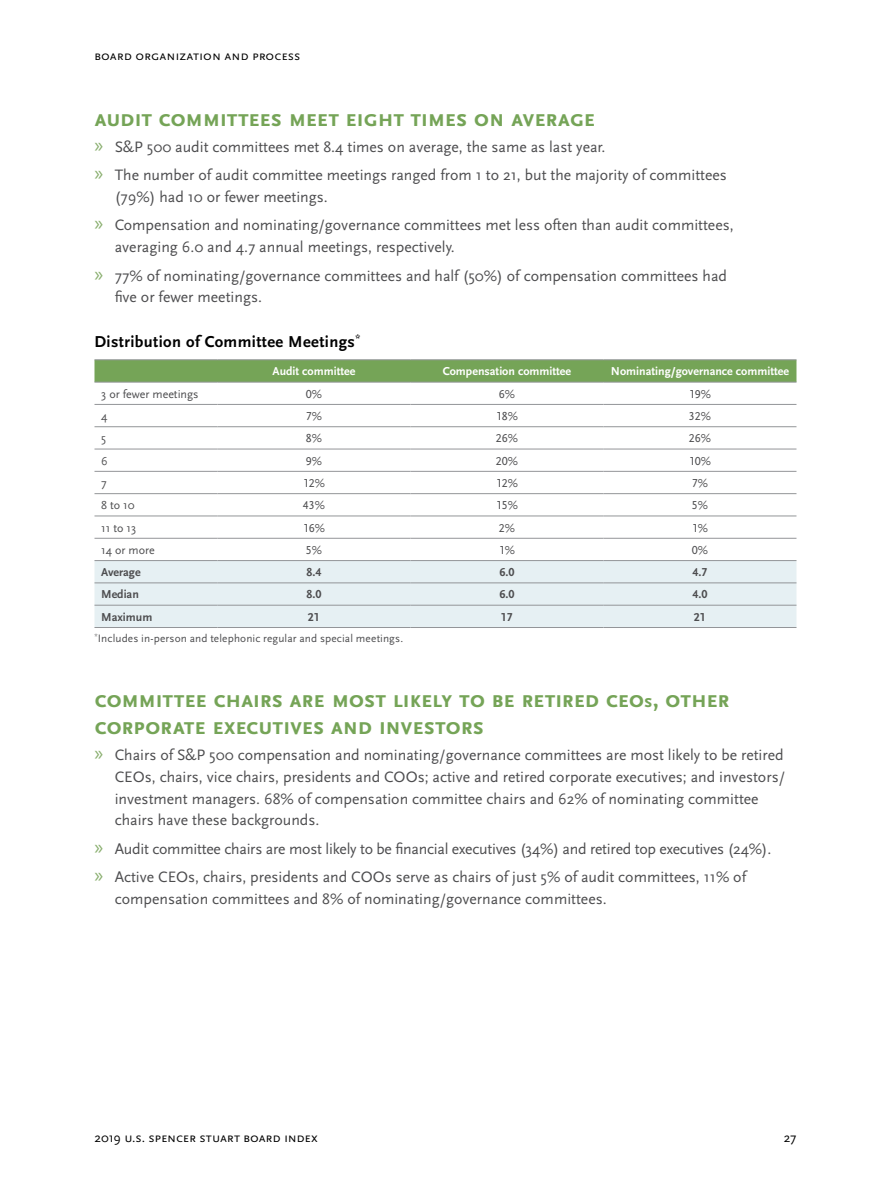
<style>
.page{position:relative;width:891px;height:1188px;background:#fff}
.page>*{position:absolute;margin:0;border:0;box-sizing:border-box;transform-origin:0 0}
.t1{font:700 24px/27px "Scala Sans Pro";letter-spacing:-.02em;color:#75a457}
.t2{font:700 16.5px "Scala Sans Pro";letter-spacing:.025em;color:#000}
.t3{font:15.75px/28.5px "Scala Sans Pro";color:#4d4d4f}
.t4{font:13.5px "Scala Sans Pro";color:#000}
.t5{font:12px "Scala Sans Pro";color:#4d4d4f}
.t6{font:700 12px "Scala Sans Pro";color:#fff}
.t7{font:700 12px "Scala Sans Pro";color:#4d4d4f}
.t8{font:11.25px "Scala Sans Pro";letter-spacing:.015em;color:#4d4d4f}
.s1{font-family:"Myriad Pro";font-size:21px;color:#88ae6d}
.s2{font-size:18px}
</style>
<div class="page">
<svg style="left:94px;top:360px;width:702px;height:22px;background:#76a359"></svg>
<div style="left:94px;top:561px;width:702px;height:66px;background:#e6f0f3"></div>
<hr style="left:94px;top:404px;width:124px;height:1px;background:#939598">
<hr style="left:218px;top:404px;width:193px;height:1px;background:#939598">
<hr style="left:411px;top:404px;width:193px;height:1px;background:#939598">
<hr style="left:603px;top:404px;width:194px;height:1px;background:#939598">
<hr style="left:94px;top:426px;width:124px;height:1px;background:#939598">
<hr style="left:218px;top:426px;width:193px;height:1px;background:#939598">
<hr style="left:411px;top:426px;width:193px;height:1px;background:#939598">
<hr style="left:603px;top:426px;width:194px;height:1px;background:#939598">
<hr style="left:94px;top:449px;width:124px;height:1px;background:#939598">
<hr style="left:218px;top:449px;width:193px;height:1px;background:#939598">
<hr style="left:411px;top:449px;width:193px;height:1px;background:#939598">
<hr style="left:603px;top:449px;width:194px;height:1px;background:#939598">
<hr style="left:94px;top:471px;width:124px;height:1px;background:#939598">
<hr style="left:218px;top:471px;width:193px;height:1px;background:#939598">
<hr style="left:411px;top:471px;width:193px;height:1px;background:#939598">
<hr style="left:603px;top:471px;width:194px;height:1px;background:#939598">
<hr style="left:94px;top:493px;width:124px;height:1px;background:#939598">
<hr style="left:218px;top:493px;width:193px;height:1px;background:#939598">
<hr style="left:411px;top:493px;width:193px;height:1px;background:#939598">
<hr style="left:603px;top:493px;width:194px;height:1px;background:#939598">
<hr style="left:94px;top:516px;width:124px;height:1px;background:#939598">
<hr style="left:218px;top:516px;width:193px;height:1px;background:#939598">
<hr style="left:411px;top:516px;width:193px;height:1px;background:#939598">
<hr style="left:603px;top:516px;width:194px;height:1px;background:#939598">
<hr style="left:94px;top:538px;width:124px;height:1px;background:#939598">
<hr style="left:218px;top:538px;width:193px;height:1px;background:#939598">
<hr style="left:411px;top:538px;width:193px;height:1px;background:#939598">
<hr style="left:603px;top:538px;width:194px;height:1px;background:#939598">
<hr style="left:94px;top:583px;width:124px;height:1px;background:#939598">
<hr style="left:218px;top:583px;width:193px;height:1px;background:#939598">
<hr style="left:411px;top:583px;width:193px;height:1px;background:#939598">
<hr style="left:603px;top:583px;width:194px;height:1px;background:#939598">
<hr style="left:94px;top:605px;width:124px;height:1px;background:#939598">
<hr style="left:218px;top:605px;width:193px;height:1px;background:#939598">
<hr style="left:411px;top:605px;width:193px;height:1px;background:#939598">
<hr style="left:603px;top:605px;width:194px;height:1px;background:#939598">
<hr style="left:94px;top:359px;width:124px;height:1px;background:#939598">
<hr style="left:218px;top:359px;width:193px;height:1px;background:#939598">
<hr style="left:411px;top:359px;width:193px;height:1px;background:#939598">
<hr style="left:603px;top:359px;width:194px;height:1px;background:#939598">
<hr style="left:94px;top:382px;width:124px;height:1px;background:#939598">
<hr style="left:218px;top:382px;width:193px;height:1px;background:#939598">
<hr style="left:411px;top:382px;width:193px;height:1px;background:#939598">
<hr style="left:603px;top:382px;width:194px;height:1px;background:#939598">
<hr style="left:94px;top:560px;width:124px;height:1px;background:#939598">
<hr style="left:218px;top:560px;width:193px;height:1px;background:#939598">
<hr style="left:411px;top:560px;width:193px;height:1px;background:#939598">
<hr style="left:603px;top:560px;width:194px;height:1px;background:#939598">
<hr style="left:94px;top:627px;width:124px;height:1px;background:#939598">
<hr style="left:218px;top:627px;width:193px;height:1px;background:#939598">
<hr style="left:411px;top:627px;width:193px;height:1px;background:#939598">
<hr style="left:603px;top:627px;width:194px;height:1px;background:#939598">
<p class="t4" style="left:94px;top:48px;width:207px">board organization and process</p>
<h1 class="t1" style="left:94px;top:104px;width:502px">Audit committees meet eight times on average</h1>
<p class="t3" style="left:94px;top:132px;width:634px"><span class="s1">»</span> S&amp;P 500 audit committees met 8.4 times on average, the same as last year.<br><span class="s1">»</span> The number of audit committee meetings ranged from 1 to 21, but the majority of committees</p>
<p class="t3" style="left:94px;top:183px;width:641px;text-indent:20px">(79%) had 10 or fewer meetings.<br><span class="s1">»</span> Compensation and nominating/governance committees met less often than audit committees,</p>
<p class="t3" style="left:94px;top:233px;width:634px;text-indent:20px">averaging 6.0 and 4.7 annual meetings, respectively.<br><span class="s1">»</span> 77% of nominating/governance committees and half (50%) of compensation committees had</p>
<p class="t3" style="left:115px;top:283px;width:149px">five or fewer meetings.</p>
<p class="t2" style="left:94px;top:332px;width:267px">Distribution of Committee Meetings<sup>*</sup></p>
<p class="t6" style="left:273px;top:364px;width:84px">Audit committee</p>
<p class="t6" style="left:443px;top:364px;width:130px">Compensation committee</p>
<p class="t6" style="left:611px;top:364px;width:180px">Nominating/governance committee</p>
<p class="t5" style="left:101px;top:387px;width:99px">3 or fewer meetings</p>
<p class="t5" style="left:306px;top:387px;width:18px">0%</p>
<p class="t5" style="left:499px;top:387px;width:18px">6%</p>
<p class="t5" style="left:689px;top:387px;width:24px">19%</p>
<p class="t5" style="left:101px;top:409px;width:7px">4</p>
<p class="t5" style="left:306px;top:409px;width:18px">7%</p>
<p class="t5" style="left:496px;top:409px;width:24px">18%</p>
<p class="t5" style="left:689px;top:409px;width:24px">32%</p>
<p class="t5" style="left:101px;top:431px;width:6px">5</p>
<p class="t5" style="left:306px;top:431px;width:18px">8%</p>
<p class="t5" style="left:496px;top:431px;width:24px">26%</p>
<p class="t5" style="left:689px;top:431px;width:24px">26%</p>
<p class="t5" style="left:101px;top:454px;width:8px">6</p>
<p class="t5" style="left:306px;top:454px;width:18px">9%</p>
<p class="t5" style="left:496px;top:454px;width:24px">20%</p>
<p class="t5" style="left:689px;top:454px;width:24px">10%</p>
<p class="t5" style="left:101px;top:476px;width:7px">7</p>
<p class="t5" style="left:303px;top:476px;width:24px">12%</p>
<p class="t5" style="left:496px;top:476px;width:24px">12%</p>
<p class="t5" style="left:692px;top:476px;width:18px">7%</p>
<p class="t5" style="left:101px;top:498px;width:35px">8 to 10</p>
<p class="t5" style="left:303px;top:498px;width:24px">43%</p>
<p class="t5" style="left:496px;top:498px;width:24px">15%</p>
<p class="t5" style="left:692px;top:498px;width:18px">5%</p>
<p class="t5" style="left:101px;top:521px;width:37px">11 to 13</p>
<p class="t5" style="left:303px;top:521px;width:24px">16%</p>
<p class="t5" style="left:499px;top:521px;width:18px">2%</p>
<p class="t5" style="left:692px;top:521px;width:18px">1%</p>
<p class="t5" style="left:101px;top:543px;width:55px">14 or more</p>
<p class="t5" style="left:306px;top:543px;width:18px">5%</p>
<p class="t5" style="left:499px;top:543px;width:18px">1%</p>
<p class="t5" style="left:692px;top:543px;width:18px">0%</p>
<p class="t7" style="left:101px;top:565px;width:41px">Average</p>
<p class="t7" style="left:306px;top:565px;width:17px">8.4</p>
<p class="t7" style="left:499px;top:565px;width:17px">6.0</p>
<p class="t7" style="left:692px;top:565px;width:17px">4.7</p>
<p class="t7" style="left:101px;top:587px;width:39px">Median</p>
<p class="t7" style="left:306px;top:587px;width:17px">8.0</p>
<p class="t7" style="left:499px;top:587px;width:17px">6.0</p>
<p class="t7" style="left:692px;top:587px;width:17px">4.0</p>
<p class="t7" style="left:101px;top:610px;width:53px">Maximum</p>
<p class="t7" style="left:308px;top:610px;width:13px">21</p>
<p class="t7" style="left:501px;top:610px;width:13px">17</p>
<p class="t7" style="left:694px;top:610px;width:13px">21</p>
<p class="t8" style="left:94px;top:632px;width:310px"><sup>*</sup>Includes in-person and telephonic regular and special meetings.</p>
<h1 class="t1" style="left:94px;top:686px;width:637px">Committee chairs are most likely to be retired CEO<span class="s2">s</span>, other corporate executives and investors</h1>
<p class="t3" style="left:115px;top:744px;width:672px;line-height:21.8px;text-indent:-20px"><span class="s1">»</span> Chairs of S&amp;P 500 compensation and nominating/governance committees are most likely to be retired CEOs, chairs, vice chairs, presidents and COOs; active and retired corporate executives; and investors/ investment managers. 68% of compensation committee chairs and 62% of nominating committee chairs have these backgrounds.</p>
<p class="t3" style="left:94px;top:834px;width:678px"><span class="s1">»</span> Audit committee chairs are most likely to be financial executives (34%) and retired top executives (24%). <span class="s1">»</span> Active CEOs, chairs, presidents and COOs serve as chairs of just 5% of audit committees, 11% of</p>
<p class="t3" style="left:115px;top:885px;width:493px">compensation committees and 8% of nominating/governance committees.</p>
<p class="t4" style="left:94px;top:1129px;width:225px">2019 U.S. Spencer Stuart board index</p>
<p class="t4" style="left:784px;top:1129px;width:14px">27</p>
</div>
